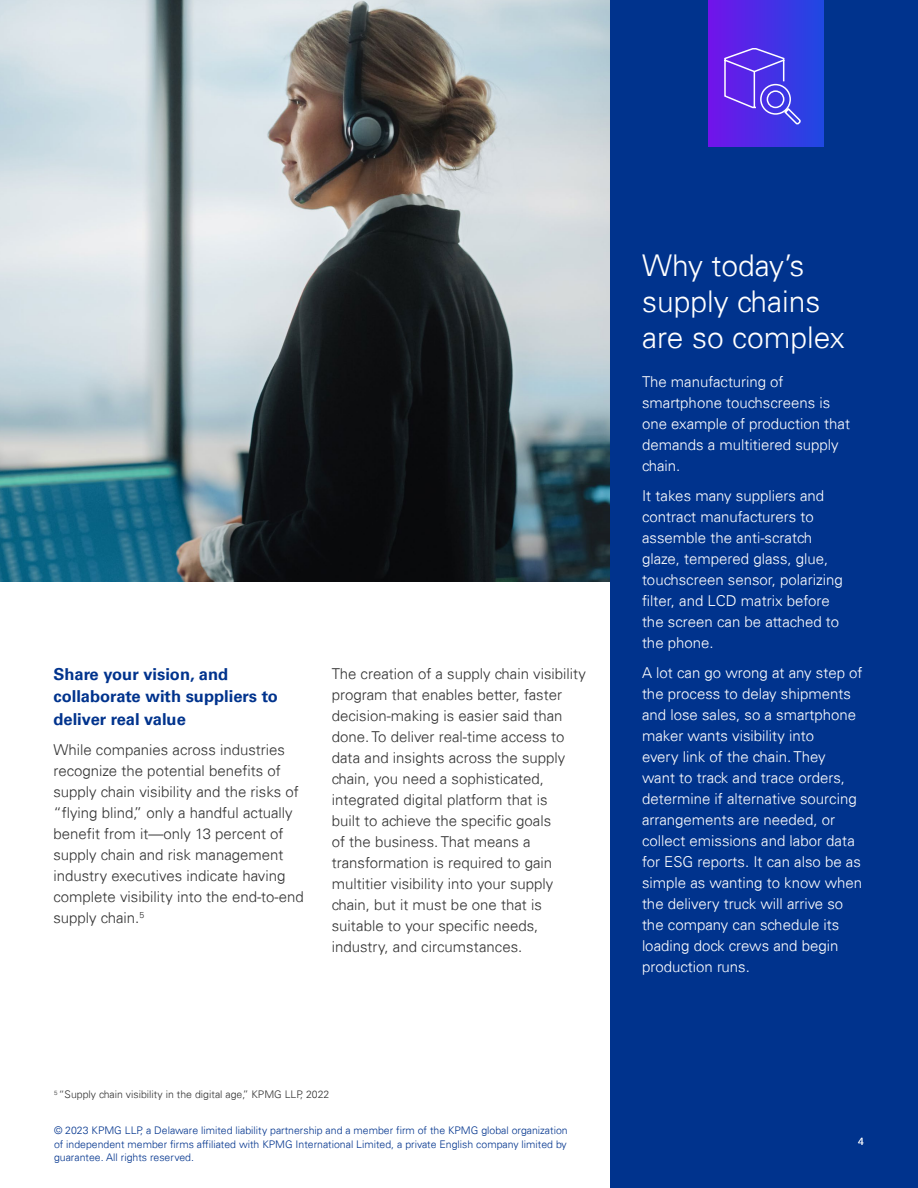
<style>
.page{position:relative;width:918px;height:1188px;background:#fff}
.page>*{position:absolute;margin:0;border:0;box-sizing:border-box;transform-origin:0 0}
.t1{font:300 30px/36px "Univers 45";color:#fff}
.t2{font:700 16.5px/22.5px "Univers 65";color:#00338d}
.t3{font:300 15px/21px "Univers 45";color:#333}
.t4{font:300 15px/21px "Univers 45";color:#fff}
.t5{font:300 10.5px/13.5px "Univers 45";color:#00338d;text-align:justify}
.t6{font:300 10.5px "Univers 45";color:#333}
.t7{font:300 10.5px "Univers 45";color:#fff}
</style>
<div class="page">
<img style="left:0;top:0;width:610px;height:582px">
<div style="left:610px;top:0;width:308px;height:1188px;background:#00338d"></div>
<div style="left:708px;top:0;width:115px;height:146px;background:linear-gradient(to right,#7213ea,#1f48e2)"></div>
<svg style="left:723px;top:47px;width:79px;height:79px;background:#5d42e8"></svg>
<p class="t2" style="left:53px;top:663px;width:226px">Share your vision, and collaborate with suppliers to deliver real value</p>
<p class="t3" style="left:53px;top:739px;width:252px">While companies across industries recognize the potential benefits of supply chain visibility and the risks of “flying blind,” only a handful actually benefit from it—only 13 percent of supply chain and risk management industry executives indicate having complete visibility into the end-to-end supply chain.<sup>5</sup></p>
<p class="t3" style="left:332px;top:663px;width:256px">The creation of a supply chain visibility program that enables better, faster decision-making is easier said than done. To deliver real-time access to data and insights across the supply chain, you need a sophisticated, integrated digital platform that is<br>built to achieve the specific goals<br>of the business. That means a transformation is required to gain multitier visibility into your supply chain, but it must be one that is suitable to your specific needs, industry, and circumstances.</p>
<p class="t6" style="left:54px;top:1088px;width:277px"><sup>5</sup> “Supply chain visibility in the digital age,” KPMG LLP, 2022</p>
<p class="t5" style="left:54px;top:1124px;width:515px">© 2023 KPMG LLP, a Delaware limited liability partnership and a member firm of the KPMG global organization of independent member firms affiliated with KPMG International Limited, a private English company limited by guarantee. All rights reserved.</p>
<h1 class="t1" style="left:642px;top:248px;width:204px">Why today’s supply chains are so complex</h1>
<p class="t4" style="left:642px;top:372px;width:210px">The manufacturing of smartphone touchscreens is one example of production that demands a multitiered supply chain.</p>
<p class="t4" style="left:642px;top:485px;width:202px">It takes many suppliers and contract manufacturers to assemble the anti-scratch glaze, tempered glass, glue, touchscreen sensor, polarizing filter, and LCD matrix before the screen can be attached to the phone.</p>
<p class="t4" style="left:642px;top:662px;width:222px">A lot can go wrong at any step of the process to delay shipments and lose sales, so a smartphone maker wants visibility into<br>every link of the chain. They<br>want to track and trace orders, determine if alternative sourcing arrangements are needed, or collect emissions and labor data for ESG reports. It can also be as simple as wanting to know when the delivery truck will arrive so the company can schedule its loading dock crews and begin production runs.</p>
<p class="t7" style="left:858px;top:1135px;width:7px">4</p>
</div>
